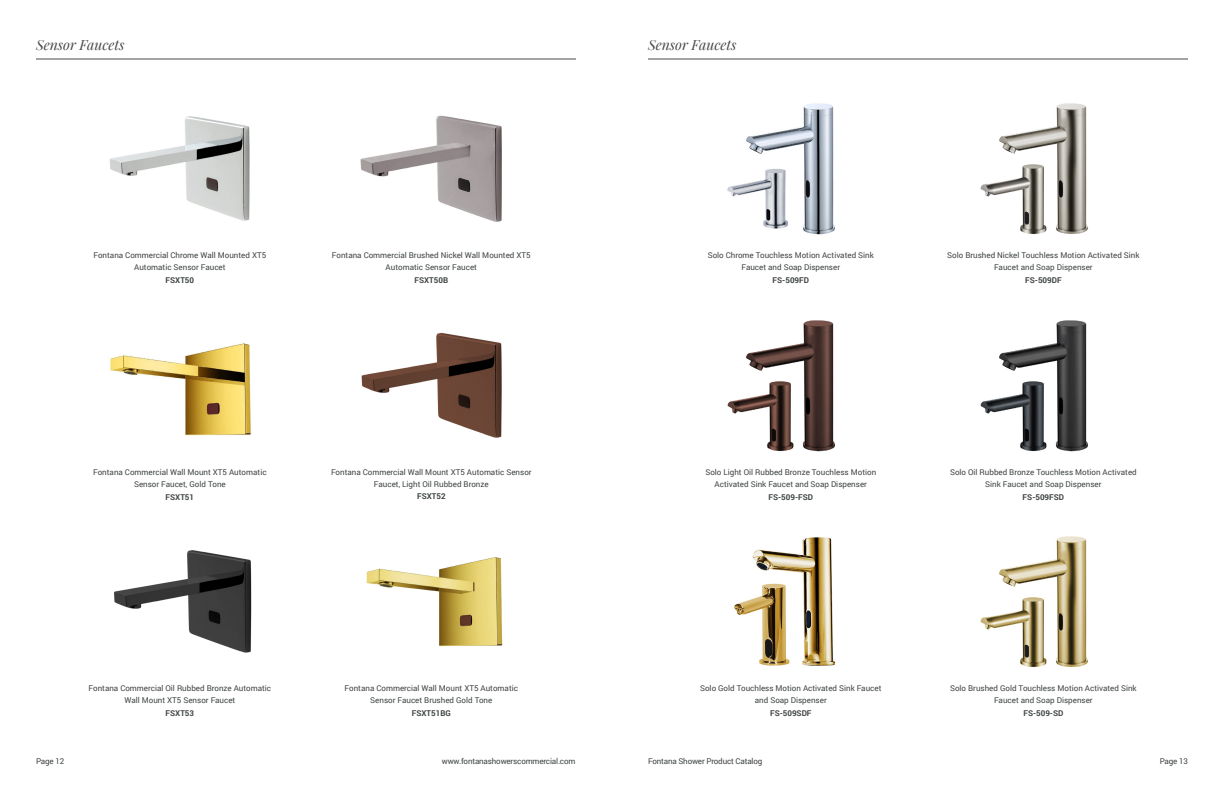
<style>
.page{position:relative;width:1224px;height:792px;background:#fff}
.page>*{position:absolute;margin:0;border:0;box-sizing:border-box;transform-origin:0 0}
.t1{font:italic 14px "Playfair Display";color:#48484a}
.t2{font:8px/12.4px "Roboto";color:#3e4440;text-align:center}
.t3{font:700 8px "Roboto";color:#3e4440}
.t4{font:8px "Roboto";letter-spacing:-.02em;color:#3e4440}
</style>
<div class="page">
<img style="left:360px;top:115px;width:142px;height:107px">
<img style="left:110px;top:343px;width:141px;height:93px">
<img style="left:109px;top:116px;width:141px;height:105px">
<img style="left:361px;top:332px;width:141px;height:106px">
<hr style="left:36px;top:59px;width:540px;height:1px;background:#48484a">
<img style="left:114px;top:550px;width:138px;height:103px">
<img style="left:366px;top:557px;width:137px;height:90px">
<img style="left:727px;top:103px;width:108px;height:132px">
<img style="left:980px;top:103px;width:108px;height:131px">
<img style="left:727px;top:320px;width:108px;height:132px">
<img style="left:980px;top:320px;width:108px;height:132px">
<img style="left:980px;top:536px;width:108px;height:131px">
<img style="left:734px;top:537px;width:101px;height:129px">
<hr style="left:648px;top:59px;width:540px;height:1px;background:#48484a">
<h1 class="t1" style="left:36px;top:34px;width:90px">Sensor Faucets</h1>
<h1 class="t1" style="left:648px;top:34px;width:90px">Sensor Faucets</h1>
<p class="t2" style="left:94px;top:249px;width:174px">Fontana Commercial Chrome Wall Mounted XT5<br>Automatic Sensor Faucet</p>
<p class="t3" style="left:166px;top:274px;width:30px">FSXT50</p>
<p class="t2" style="left:332px;top:249px;width:200px">Fontana Commercial Brushed Nickel Wall Mounted XT5<br>Automatic Sensor Faucet</p>
<p class="t3" style="left:415px;top:274px;width:35px">FSXT50B</p>
<p class="t2" style="left:708px;top:249px;width:168px">Solo Chrome Touchless Motion Activated Sink<br>Faucet and Soap Dispenser</p>
<p class="t3" style="left:773px;top:274px;width:38px">FS-509FD</p>
<p class="t2" style="left:947px;top:249px;width:194px">Solo Brushed Nickel Touchless Motion Activated Sink<br>Faucet and Soap Dispenser</p>
<p class="t3" style="left:1025px;top:274px;width:38px">FS-509DF</p>
<p class="t2" style="left:93px;top:465px;width:175px">Fontana Commercial Wall Mount XT5 Automatic<br>Sensor Faucet, Gold Tone</p>
<p class="t3" style="left:166px;top:491px;width:30px">FSXT51</p>
<p class="t2" style="left:331px;top:465px;width:202px">Fontana Commercial Wall Mount XT5 Automatic Sensor<br>Faucet, Light Oil Rubbed Bronze</p>
<p class="t3" style="left:417px;top:491px;width:30px">FSXT52</p>
<p class="t2" style="left:705px;top:465px;width:172px">Solo Light Oil Rubbed Bronze Touchless Motion<br>Activated Sink Faucet and Soap Dispenser</p>
<p class="t3" style="left:768px;top:491px;width:46px">FS-509-FSD</p>
<p class="t2" style="left:950px;top:465px;width:188px">Solo Oil Rubbed Bronze Touchless Motion Activated<br>Sink Faucet and Soap Dispenser</p>
<p class="t3" style="left:1023px;top:491px;width:43px">FS-509FSD</p>
<p class="t2" style="left:89px;top:682px;width:184px">Fontana Commercial Oil Rubbed Bronze Automatic<br>Wall Mount XT5 Sensor Faucet</p>
<p class="t3" style="left:166px;top:707px;width:30px">FSXT53</p>
<p class="t2" style="left:345px;top:682px;width:175px">Fontana Commercial Wall Mount XT5 Automatic<br>Sensor Faucet Brushed Gold Tone</p>
<p class="t3" style="left:412px;top:707px;width:41px">FSXT51BG</p>
<p class="t2" style="left:700px;top:682px;width:183px">Solo Gold Touchless Motion Activated Sink Faucet and Soap Dispenser</p>
<p class="t3" style="left:770px;top:707px;width:43px">FS-509SDF</p>
<p class="t2" style="left:950px;top:682px;width:188px">Solo Brushed Gold Touchless Motion Activated Sink<br>Faucet and Soap Dispenser</p>
<p class="t3" style="left:1023px;top:707px;width:42px">FS-509-SD</p>
<p class="t2" style="left:36px;top:755px;width:30px">Page 12</p>
<p class="t4" style="left:442px;top:756px;width:135px">www.fontanashowerscommercial.com</p>
<p class="t4" style="left:648px;top:756px;width:116px">Fontana Shower Product Catalog</p>
<p class="t2" style="left:1160px;top:755px;width:30px">Page 13</p>
</div>
